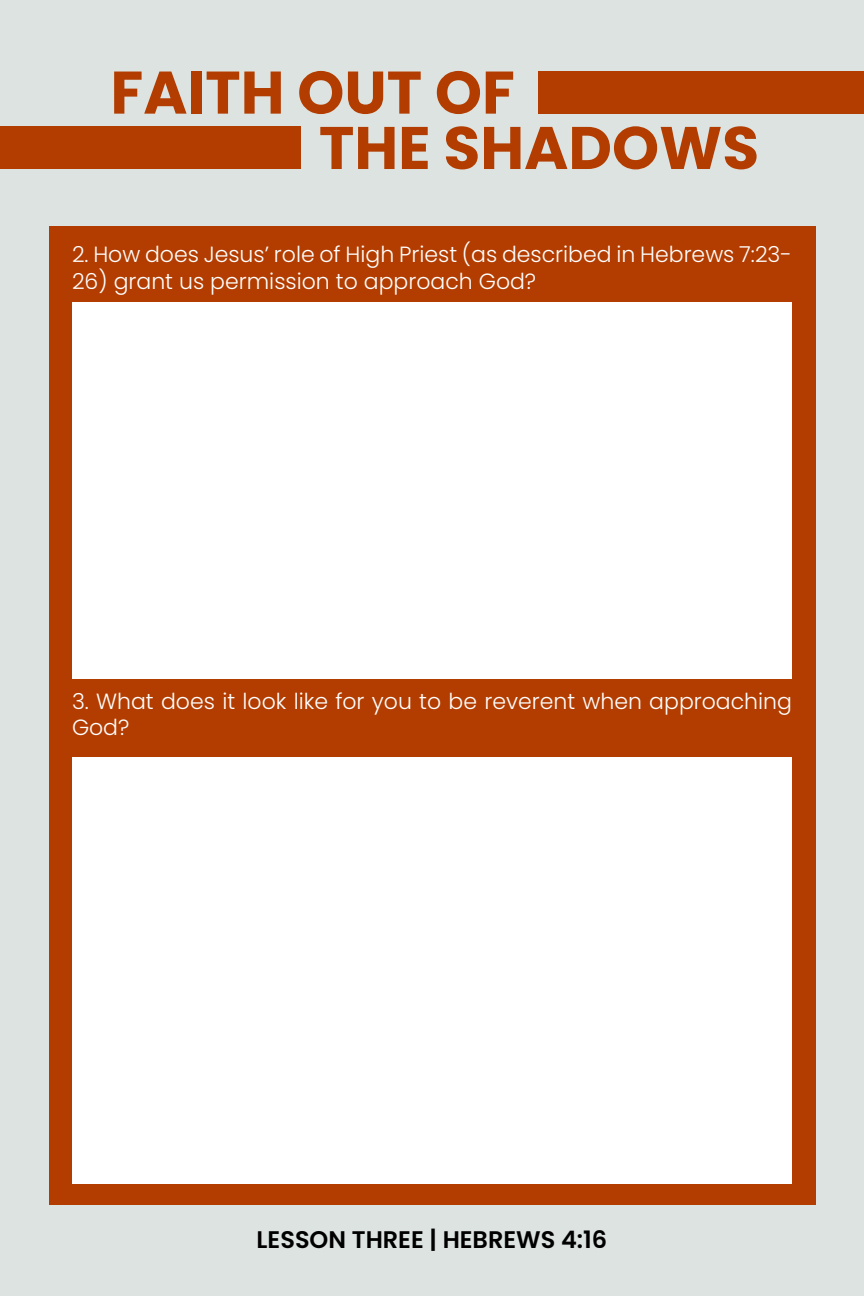
<style>
.page{position:relative;width:864px;height:1296px;background:#dce3e0}
.page>*{position:absolute;margin:0;border:0;box-sizing:border-box;transform-origin:0 0}
.t1{font:700 60px/55.4px "Poppins";color:#b33d00}
.t2{font:600 24px "Poppins";color:#000}
.t3{font:300 22px/26.4px "Poppins";color:#fff}
</style>
<div class="page">
<div style="left:49px;top:227px;width:766px;height:978px;background:#b33d00"></div>
<div style="left:72px;top:302px;width:720px;height:377px;background:#fff"></div>
<div style="left:72px;top:757px;width:720px;height:427px;background:#fff"></div>
<div style="left:539px;top:71px;width:325px;height:42px;background:#b33d00"></div>
<div style="left:0;top:127px;width:301px;height:42px;background:#b33d00"></div>
<h1 class="t1" style="left:319px;top:65px;width:442px;text-indent:-208px">FAITH OUT OF<br>THE SHADOWS</h1>
<p class="t3" style="left:72px;top:241px;width:721px">2. How does Jesus’ role of High Priest (as described in Hebrews 7:23-</p>
<p class="t3" style="left:72px;top:268px;width:466px">26) grant us permission to approach God?</p>
<p class="t3" style="left:72px;top:688px;width:722px">3. What does it look like for you to be reverent when approaching<br>God?</p>
<p class="t2" style="left:257px;top:1226px;width:352px">LESSON THREE | HEBREWS 4:16</p>
</div>
